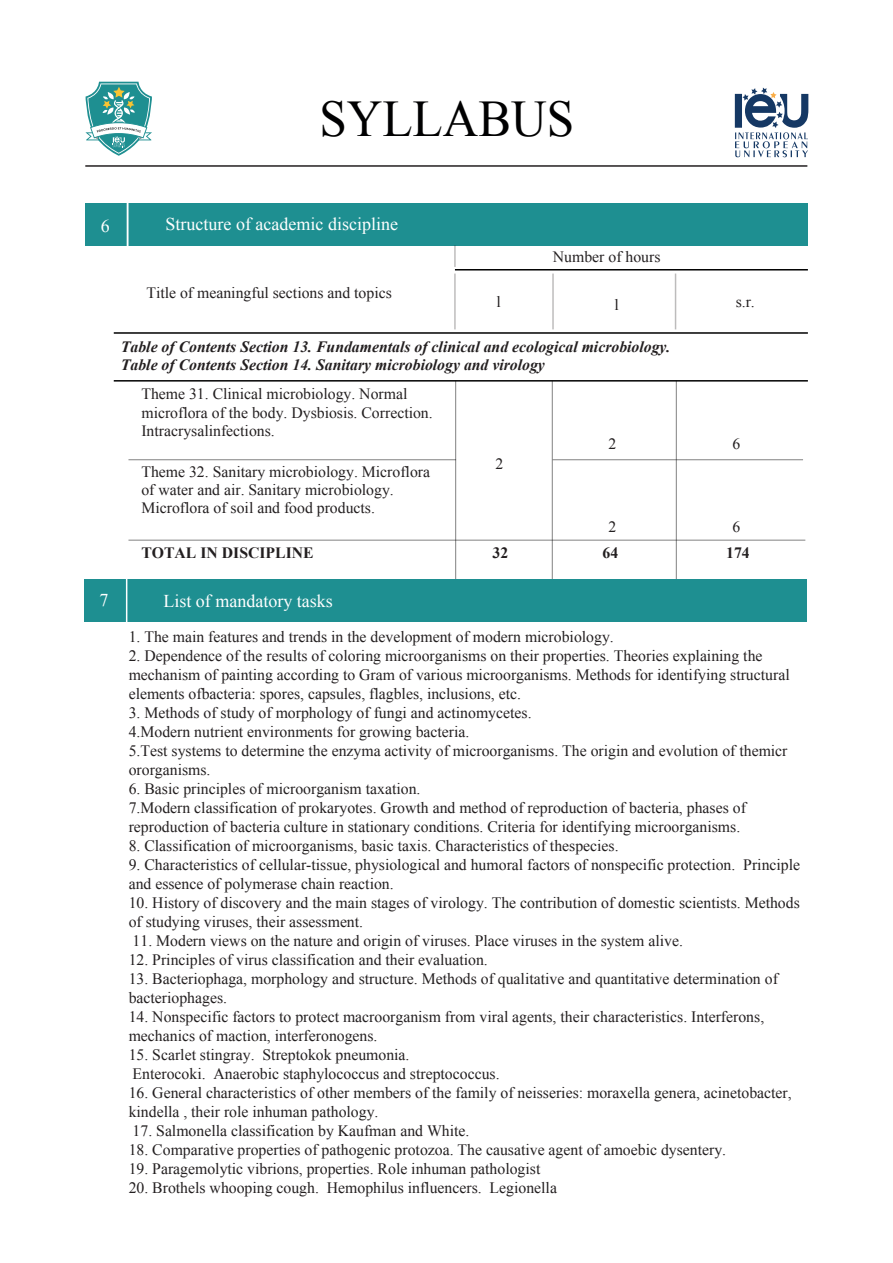
<style>
.page{position:relative;width:893px;height:1263px;background:#fff}
.page>*{position:absolute;margin:0;border:0;box-sizing:border-box;transform-origin:0 0}
.t1{font:51.45px "Times New Roman";color:#000001;scale:.96 1}
.t2{font:18px "Times New Roman";color:#fff}
.t3{font:15.9px/19px "Times New Roman";color:#231f20}
.t4{font:15.75px/18px "Times New Roman";color:#231f20}
.t5{font:italic 700 15.75px/18px "Times New Roman";color:#231f20}
.t6{font:700 15.75px "Times New Roman";color:#231f20}
</style>
<div class="page">
<hr style="left:128px;top:459px;width:328px;height:1px;background:#000001">
<hr style="left:553px;top:459px;width:250px;height:1px;background:#000001">
<hr style="left:114px;top:380px;width:694px;height:2px;background:#000001">
<hr style="left:128px;top:540px;width:677px;height:1px;background:#000001">
<hr style="left:455px;top:381px;width:1px;height:199px;background:#000001">
<hr style="left:552px;top:381px;width:1px;height:199px;background:#000001">
<hr style="left:676px;top:381px;width:1px;height:199px;background:#000001">
<div style="left:85px;top:203px;width:723px;height:43px;background:#1e8f91"></div>
<hr style="left:455px;top:269px;width:353px;height:1px;background:#000001">
<hr style="left:114px;top:332px;width:694px;height:2px;background:#000001">
<hr style="left:127px;top:199px;width:1px;height:51px;background:#fff">
<hr style="left:552px;top:274px;width:2px;height:55px;background:#231f20">
<hr style="left:675px;top:274px;width:1px;height:55px;background:#231f20">
<hr style="left:454px;top:274px;width:2px;height:55px;background:#231f20">
<hr style="left:454px;top:245px;width:2px;height:22px;background:#231f20">
<div style="left:84px;top:579px;width:723px;height:43px;background:#1e8f91"></div>
<hr style="left:126px;top:575px;width:1px;height:51px;background:#fff">
<svg style="left:735px;top:88px;width:73px;height:69px"></svg>
<hr style="left:85px;top:165px;width:722px;height:2px;background:#231f20">
<svg style="left:85px;top:82px;width:67px;height:74px"></svg>
<h1 class="t1" style="left:319px;top:84px;width:267px">SYLLABUS</h1>
<p class="t2" style="left:101px;top:214px;width:10px">6</p>
<p class="t2" style="left:166px;top:211px;width:234px">Structure of academic discipline</p>
<p class="t4" style="left:146px;top:283px;width:247px">Title of meaningful sections and topics</p>
<p class="t4" style="left:553px;top:248px;width:109px">Number of hours</p>
<p class="t4" style="left:497px;top:293px;width:6px">l</p>
<p class="t4" style="left:614px;top:296px;width:6px">l</p>
<p class="t5" style="left:121px;top:338px;width:551px">Table of Contents Section 13. Fundamentals of clinical and ecological microbiology.<br>Table of Contents Section 14. Sanitary microbiology and virology</p>
<p class="t4" style="left:736px;top:292px;width:21px">s.r.</p>
<p class="t4" style="left:141px;top:385px;width:293px">Theme 31. Clinical microbiology. Normal microflora of the body. Dysbiosis. Correction.<br>Intracrysalinfections.</p>
<p class="t4" style="left:141px;top:463px;width:290px">Theme 32. Sanitary microbiology. Microflora of water and air. Sanitary microbiology.<br>Microflora of soil and food products.</p>
<p class="t4" style="left:495px;top:455px;width:9px">2</p>
<p class="t4" style="left:608px;top:434px;width:9px">2</p>
<p class="t4" style="left:733px;top:434px;width:9px">6</p>
<p class="t4" style="left:608px;top:517px;width:9px">2</p>
<p class="t4" style="left:733px;top:517px;width:9px">6</p>
<p class="t6" style="left:141px;top:541px;width:174px">TOTAL IN DISCIPLINE</p>
<p class="t6" style="left:492px;top:541px;width:17px">32</p>
<p class="t6" style="left:603px;top:541px;width:17px">64</p>
<p class="t6" style="left:726px;top:541px;width:25px">174</p>
<p class="t2" style="left:99px;top:587px;width:10px">7</p>
<p class="t2" style="left:163px;top:589px;width:171px">List of mandatory tasks</p>
<p class="t3" style="left:129px;top:627px;width:487px">1. The main features and trends in the development of modern microbiology.</p>
<p class="t3" style="left:129px;top:646px;width:662px">2. Dependence of the results of coloring microorganisms on their properties. Theories explaining the mechanism of painting according to Gram of various microorganisms. Methods for identifying structural elements ofbacteria: spores, capsules, flagbles, inclusions, etc.</p>
<p class="t3" style="left:129px;top:703px;width:660px">3. Methods of study of morphology of fungi and actinomycetes.<br>4.Modern nutrient environments for growing bacteria.<br>5.Test systems to determine the enzyma activity of microorganisms. The origin and evolution of themicr ororganisms.</p>
<p class="t3" style="left:129px;top:779px;width:619px">6. Basic principles of microorganism taxation.<br>7.Modern classification of prokaryotes. Growth and method of reproduction of bacteria, phases of reproduction of bacteria culture in stationary conditions. Criteria for identifying microorganisms.</p>
<p class="t3" style="left:129px;top:836px;width:491px">8. Classification of microorganisms, basic taxis. Characteristics of thespecies.</p>
<p class="t3" style="left:129px;top:855px;width:673px">9. Characteristics of cellular-tissue, physiological and humoral factors of nonspecific protection. Principle and essence of polymerase chain reaction.</p>
<p class="t3" style="left:129px;top:893px;width:673px">10. History of discovery and the main stages of virology. The contribution of domestic scientists. Methods of studying viruses, their assessment.</p>
<p class="t3" style="left:133px;top:931px;width:552px">11. Modern views on the nature and origin of viruses. Place viruses in the system alive.</p>
<p class="t3" style="left:129px;top:950px;width:361px">12. Principles of virus classification and their evaluation.</p>
<p class="t3" style="left:129px;top:969px;width:651px">13. Bacteriophaga, morphology and structure. Methods of qualitative and quantitative determination of bacteriophages.</p>
<p class="t3" style="left:129px;top:1007px;width:637px">14. Nonspecific factors to protect macroorganism from viral agents, their characteristics. Interferons, mechanics of maction, interferonogens.</p>
<p class="t3" style="left:129px;top:1045px;width:372px">15. Scarlet stingray. Streptokok pneumonia.<br>Enterocoki. Anaerobic staphylococcus and streptococcus.</p>
<p class="t3" style="left:129px;top:1083px;width:665px">16. General characteristics of other members of the family of neisseries: moraxella genera, acinetobacter, kindella , their role inhuman pathology.</p>
<p class="t3" style="left:133px;top:1121px;width:338px">17. Salmonella classification by Kaufman and White.</p>
<p class="t3" style="left:129px;top:1140px;width:599px">18. Comparative properties of pathogenic protozoa. The causative agent of amoebic dysentery.</p>
<p class="t3" style="left:129px;top:1159px;width:413px">19. Paragemolytic vibrions, properties. Role inhuman pathologist</p>
<p class="t3" style="left:129px;top:1178px;width:430px">20. Brothels whooping cough. Hemophilus influencers. Legionella</p>
</div>
